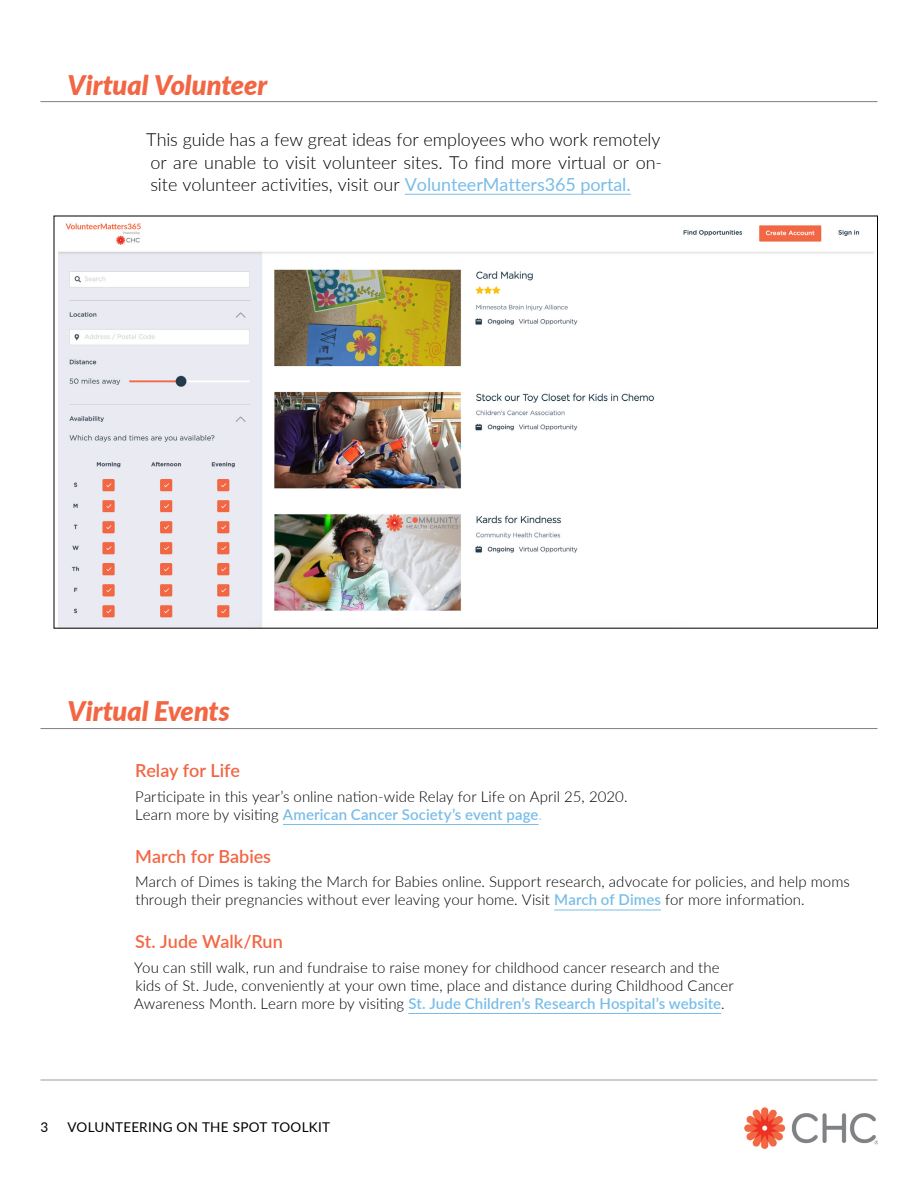
<style>
.page{position:relative;width:918px;height:1188px;background:#fff}
.page>*{position:absolute;margin:0;border:0;box-sizing:border-box;transform-origin:0 0}
.t1{font:italic 900 27px "Lato";color:#f26644}
.t2{font:300 18px/22.5px "Lato";color:#000;text-align:justify}
.t3{font:600 18px "Lato";color:#f26644}
.t4{font:300 15px/18px "Lato";letter-spacing:.005em;color:#000}
.t5{font:13.5px "Lato";letter-spacing:.02em;color:#000}
.s1{font-weight:400;color:#79bde8}
.s2{font-weight:400;color:#fff}
.s3{font-weight:600;color:#79bde8}
.s4{color:#79bde8}
</style>
<div class="page">
<img style="left:744px;top:1107px;width:134px;height:42px">
<hr style="left:40px;top:728px;width:838px;height:1px;background:#807f83">
<hr style="left:283px;top:824px;width:256px;height:1px;background:#79bde8">
<hr style="left:554px;top:910px;width:107px;height:1px;background:#79bde8">
<hr style="left:408px;top:1013px;width:313px;height:1px;background:#79bde8">
<hr style="left:40px;top:101px;width:838px;height:1px;background:#807f83">
<hr style="left:405px;top:194px;width:226px;height:1px;background:#79bde8">
<img style="left:58px;top:223px;width:815px;height:404px">
<hr style="left:40px;top:1080px;width:838px;height:1px;background:#807f83">
<h1 class="t1" style="left:68px;top:64px;width:201px">Virtual Volunteer</h1>
<p class="t2" style="left:146px;top:128px;width:518px">This guide has a few great ideas for employees who work remotely or are unable to visit volunteer sites. To find more virtual or on&shy;site volunteer activities, visit our <span class="s1">VolunteerMatters365 portal.</span><span class="s2">.</span></p>
<h1 class="t1" style="left:68px;top:691px;width:164px">Virtual Events</h1>
<p class="t3" style="left:135px;top:758px;width:106px">Relay for Life</p>
<p class="t4" style="left:135px;top:787px;width:494px">Participate in this year’s online nation-wide Relay for Life on April 25, 2020.<br>Learn more by visiting <span class="s3">American Cancer Society’s event page</span><span class="s4">.</span></p>
<p class="t3" style="left:135px;top:843px;width:137px">March for Babies</p>
<p class="t4" style="left:135px;top:873px;width:716px">March of Dimes is taking the March for Babies online. Support research, advocate for policies, and help moms through their pregnancies without ever leaving your home. Visit <span class="s3">March of Dimes</span> for more information.</p>
<p class="t3" style="left:135px;top:929px;width:149px">St. Jude Walk/Run</p>
<p class="t4" style="left:134px;top:958px;width:601px">You can still walk, run and fundraise to raise money for childhood cancer research and the kids of St. Jude, conveniently at your own time, place and distance during Childhood Cancer<br>Awareness Month. Learn more by visiting <span class="s3">St. Jude Children’s Research Hospital’s website</span>.</p>
<p class="t5" style="left:40px;top:1118px;width:9px">3</p>
<p class="t5" style="left:68px;top:1118px;width:264px">VOLUNTEERING ON THE SPOT TOOLKIT</p>
</div>
